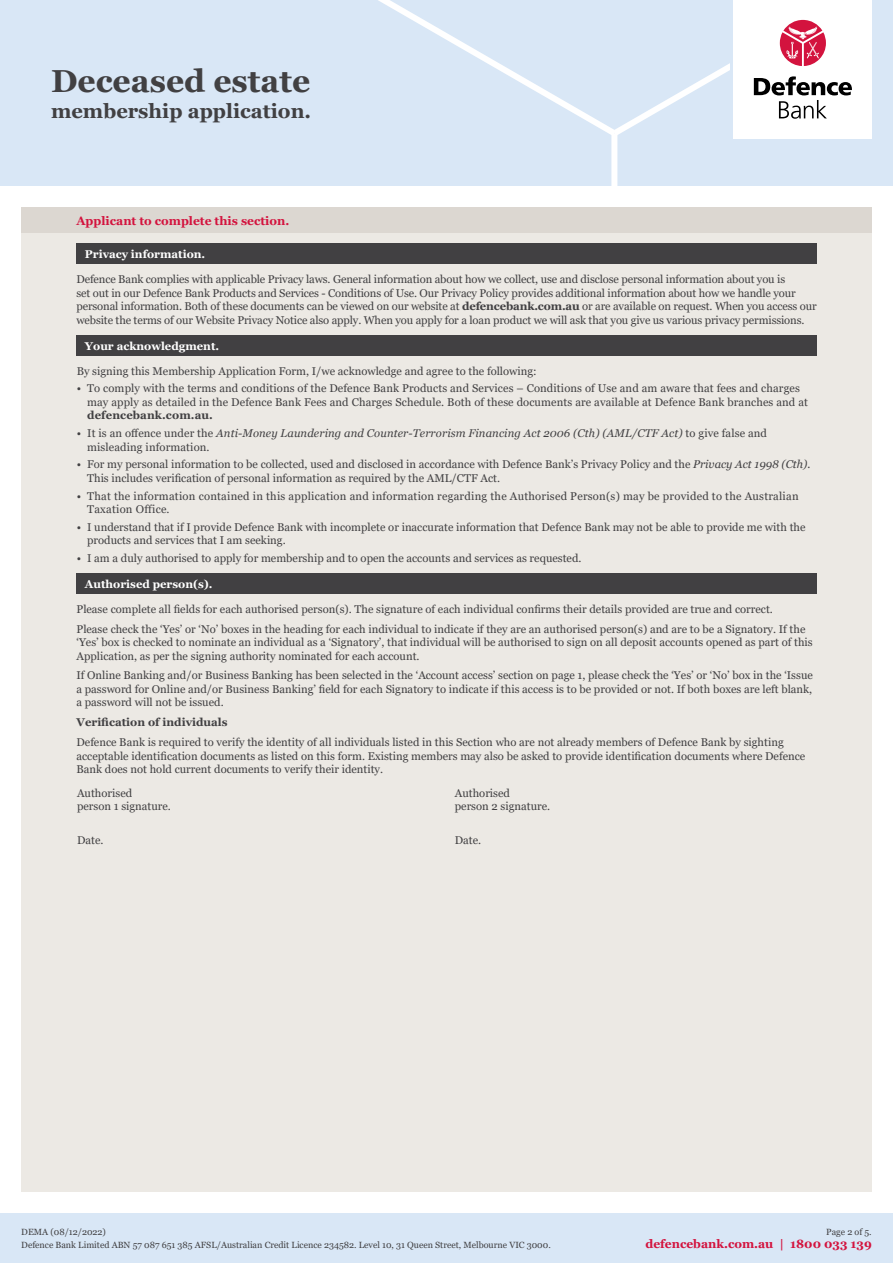
<style>
.page{position:relative;width:893px;height:1263px;background:#fff}
.page>*{position:absolute;margin:0;border:0;box-sizing:border-box;transform-origin:0 0}
.t1{font:700 31.8px "Georgia";color:#414042}
.t2{font:700 20.1px "Georgia";color:#414042}
.t3{font:700 12px "Georgia";color:#d3133e}
.t4{font:11.25px/13.5px "Georgia";color:#414042}
.t5{font:11.25px/13.5px "Georgia";letter-spacing:.02em;color:#414042}
.t6{font:italic 11.25px/13.5px "Georgia";letter-spacing:.01em;color:#414042}
.t7{font:700 11.25px "Georgia";color:#fff}
.t8{font:700 11.25px "Georgia";color:#414042}
.t9{font:9px "Georgia";color:#414042}
.s1{font-weight:700}
.s2{font-style:normal}
.s3{font-style:italic}
</style>
<div class="page">
<div style="left:0;top:0;width:893px;height:186px;background:#d9e7f6"></div>
<svg style="left:378px;top:0;width:228px;height:132px"></svg>
<div style="left:611px;top:133px;width:6px;height:53px;background:#fff"></div>
<svg style="left:606px;top:0;width:266px;height:142px"></svg>
<div style="left:0;top:1213px;width:893px;height:50px;background:#d9e7f6"></div>
<div style="left:21px;top:207px;width:851px;height:985px;background:#ece9e4"></div>
<div style="left:21px;top:207px;width:851px;height:26px;background:#dcd7d1"></div>
<div style="left:76px;top:335px;width:740px;height:20px;background:#414042"></div>
<div style="left:76px;top:573px;width:740px;height:20px;background:#414042"></div>
<div style="left:76px;top:243px;width:740px;height:21px;background:#414042"></div>
<h1 class="t1" style="left:51px;top:61px;width:261px">Deceased estate</h1>
<h2 class="t2" style="left:51px;top:98px;width:262px">membership application.</h2>
<p class="t3" style="left:77px;top:213px;width:214px">Applicant to complete this section.</p>
<p class="t7" style="left:85px;top:247px;width:122px">Privacy information.</p>
<p class="t4" style="left:76px;top:273px;width:742px">Defence Bank complies with applicable Privacy laws. General information about how we collect, use and disclose personal information about you is<br>set out in our Defence Bank Products and Services - Conditions of Use. Our Privacy Policy provides additional information about how we handle your personal information. Both of these documents can be viewed on our website at <span class="s1">defencebank.com.au</span> or are available on request. When you access our website the terms of our Website Privacy Notice also apply. When you apply for a loan product we will ask that you give us various privacy permissions.</p>
<p class="t7" style="left:85px;top:338px;width:136px">Your acknowledgment.</p>
<p class="t4" style="left:77px;top:364px;width:462px">By signing this Membership Application Form, I/we acknowledge and agree to the following:</p>
<p class="t4" style="left:87px;top:382px;width:722px;text-indent:-10px">• To comply with the terms and conditions of the Defence Bank Products and Services – Conditions of Use and am aware that fees and charges may apply as detailed in the Defence Bank Fees and Charges Schedule. Both of these documents are available at Defence Bank branches and at</p>
<p class="t8" style="left:87px;top:408px;width:127px">defencebank.com.au.</p>
<p class="t6" style="left:87px;top:427px;width:681px;text-indent:-10px"><span class="s2">• It is an offence under the</span> Anti-Money Laundering and Counter-Terrorism Financing Act 2006 (Cth) (AML/CTF Act) <span class="s2">to give false and misleading information.</span></p>
<p class="t4" style="left:87px;top:458px;width:725px;text-indent:-10px">• For my personal information to be collected, used and disclosed in accordance with Defence Bank’s Privacy Policy and the <span class="s3">Privacy Act 1998 (Cth).<br></span>This includes verification of personal information as required by the AML/CTF Act.</p>
<p class="t5" style="left:87px;top:489px;width:713px;text-indent:-10px">• That the information contained in this application and information regarding the Authorised Person(s) may be provided to the Australian<br>Taxation Office.</p>
<p class="t4" style="left:87px;top:520px;width:720px;text-indent:-10px">• I understand that if I provide Defence Bank with incomplete or inaccurate information that Defence Bank may not be able to provide me with the products and services that I am seeking.</p>
<p class="t4" style="left:77px;top:552px;width:506px">• I am a duly authorised to apply for membership and to open the accounts and services as requested.</p>
<p class="t7" style="left:85px;top:576px;width:129px">Authorised person(s).</p>
<p class="t4" style="left:76px;top:599px;width:730px;line-height:20px">Please complete all fields for each authorised person(s). The signature of each individual confirms their details provided are true and correct.<br>Please check the ‘Yes’ or ‘No’ boxes in the heading for each individual to indicate if they are an authorised person(s) and are to be a Signatory. If the</p>
<p class="t4" style="left:76px;top:636px;width:738px">‘Yes’ box is checked to nominate an individual as a ‘Signatory’, that individual will be authorised to sign on all deposit accounts opened as part of this<br>Application, as per the signing authority nominated for each account.</p>
<p class="t4" style="left:76px;top:669px;width:738px;text-align:justify">If Online Banking and/or Business Banking has been selected in the ‘Account access’ section on page 1, please check the ‘Yes’ or ‘No’ box in the ‘Issue a password for Online and/or Business Banking’ field for each Signatory to indicate if this access is to be provided or not. If both boxes are left blank, a password will not be issued.</p>
<p class="t8" style="left:76px;top:715px;width:152px">Verification of individuals</p>
<p class="t4" style="left:76px;top:736px;width:730px">Defence Bank is required to verify the identity of all individuals listed in this Section who are not already members of Defence Bank by sighting acceptable identification documents as listed on this form. Existing members may also be asked to provide identification documents where Defence<br>Bank does not hold current documents to verify their identity.</p>
<p class="t4" style="left:77px;top:786px;width:95px">Authorised<br>person 1 signature.</p>
<p class="t4" style="left:77px;top:833px;width:28px">Date.</p>
<p class="t4" style="left:455px;top:786px;width:97px">Authorised<br>person 2 signature.</p>
<p class="t4" style="left:455px;top:833px;width:28px">Date.</p>
<p class="t9" style="left:21px;top:1226px;width:86px">DEMA (08/12/2022)</p>
<p class="t9" style="left:826px;top:1226px;width:47px">Page 2 of 5.</p>
<p class="t9" style="left:21px;top:1240px;width:531px">Defence Bank Limited ABN 57 087 651 385 AFSL/Australian Credit Licence 234582. Level 10, 31 Queen Street, Melbourne VIC 3000.</p>
<p class="t3" style="left:645px;top:1236px;width:228px">defencebank.com.au | 1800 033 139</p>
</div>
